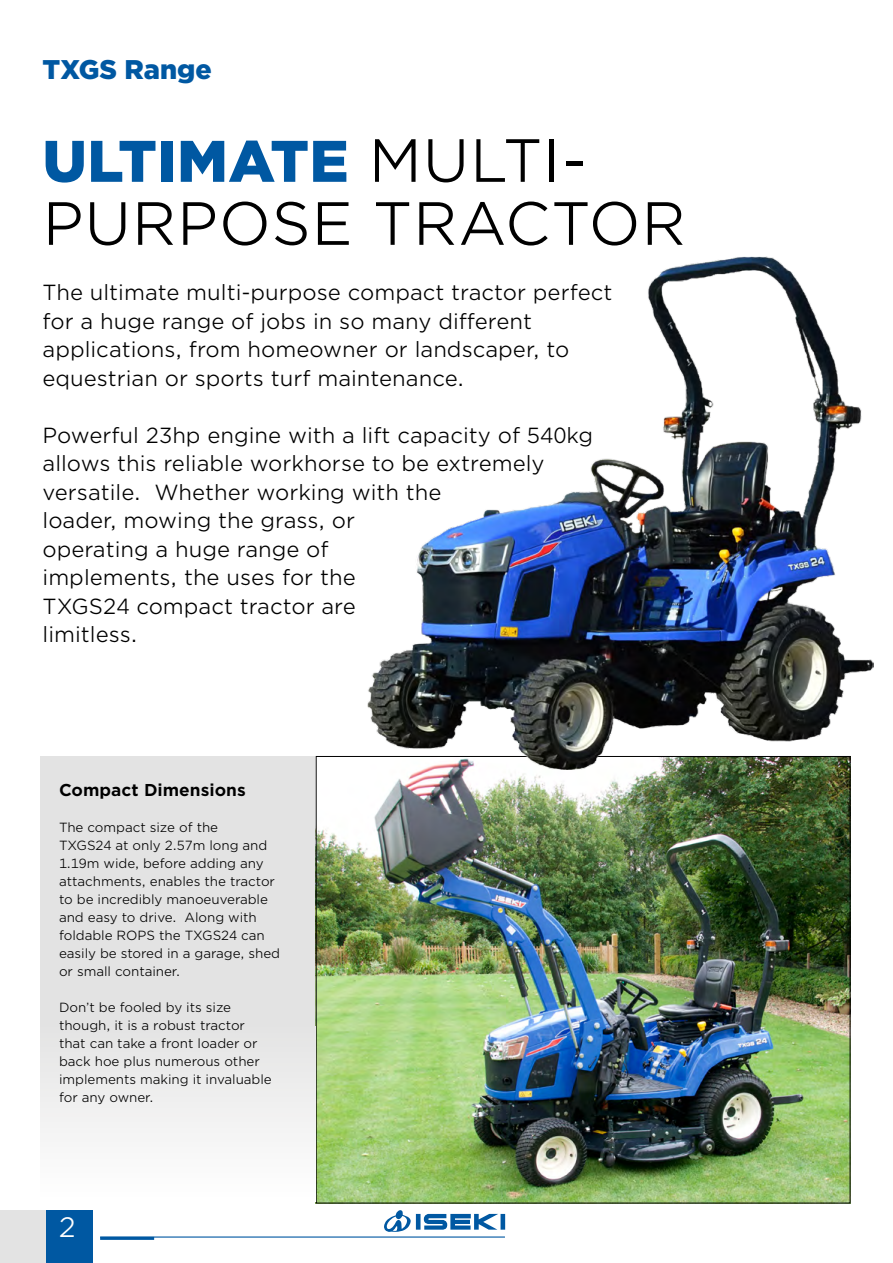
<style>
.page{position:relative;width:893px;height:1263px;background:#fff}
.page>*{position:absolute;margin:0;border:0;box-sizing:border-box;transform-origin:0 0}
.t1{font:900 58.5px "Gotham";letter-spacing:.01em;color:#0058a2}
.t2{font:58.5px "Gotham Office";letter-spacing:.01em;color:#000}
.t3{font:900 27px "Gotham";color:#0058a2}
.t4{font:27px "Gotham Office";color:#fff}
.t5{font:21px/28.5px "Gotham Office";color:#000}
.t6{font:700 16.5px "Gotham Office";color:#000}
.t7{font:12.75px/18px "Gotham Office";letter-spacing:-.005em;color:#000}
.s1{font-family:"Gotham Office";font-weight:400;color:#000}
</style>
<div class="page">
<div style="left:43px;top:1210px;width:49px;height:53px;background:#0058a2"></div>
<div style="left:0;top:1210px;width:46px;height:53px;background:#e3e3e3"></div>
<svg style="left:384px;top:1210px;width:121px;height:22px"></svg>
<hr style="left:100px;top:1236px;width:405px;height:1px;background:#0058a2">
<hr style="left:100px;top:1237px;width:54px;height:3px;background:#0058a2">
<div style="left:40px;top:756px;width:276px;height:270px;background:#e3e3e3"></div>
<img style="left:318px;top:770px;width:530px;height:431px">
<img style="left:368px;top:257px;width:505px;height:513px">
<div style="left:40px;top:1026px;width:275px;height:176px;background:linear-gradient(to right,#f1f1f1,#f1f1f1)"></div>
<p class="t3" style="left:43px;top:54px;width:171px">TXGS Range</p>
<h1 class="t1" style="left:43px;top:127px;width:546px">ULTIMATE <span class="s1">MULTI-</span></h1>
<h1 class="t2" style="left:43px;top:185px;width:645px">PURPOSE TRACTOR</h1>
<p class="t5" style="left:43px;top:278px;width:571px">The ultimate multi-purpose compact tractor perfect for a huge range of jobs in so many different applications, from homeowner or landscaper, to equestrian or sports turf maintenance.</p>
<p class="t5" style="left:43px;top:420px;width:552px">Powerful 23hp engine with a lift capacity of 540kg allows this reliable workhorse to be extremely versatile. Whether working with the<br>loader, mowing the grass, or<br>operating a huge range of<br>implements, the uses for the<br>TXGS24 compact tractor are<br>limitless.</p>
<p class="t6" style="left:59px;top:778px;width:188px">Compact Dimensions</p>
<p class="t7" style="left:59px;top:818px;width:223px">The compact size of the<br>TXGS24 at only 2.57m long and<br>1.19m wide, before adding any attachments, enables the tractor to be incredibly manoeuverable and easy to drive. Along with foldable ROPS the TXGS24 can easily be stored in a garage, shed or small container.</p>
<p class="t7" style="left:59px;top:998px;width:214px">Don’t be fooled by its size though, it is a robust tractor that can take a front loader or back hoe plus numerous other implements making it invaluable for any owner.</p>
<p class="t4" style="left:59px;top:1209px;width:19px">2</p>
</div>
